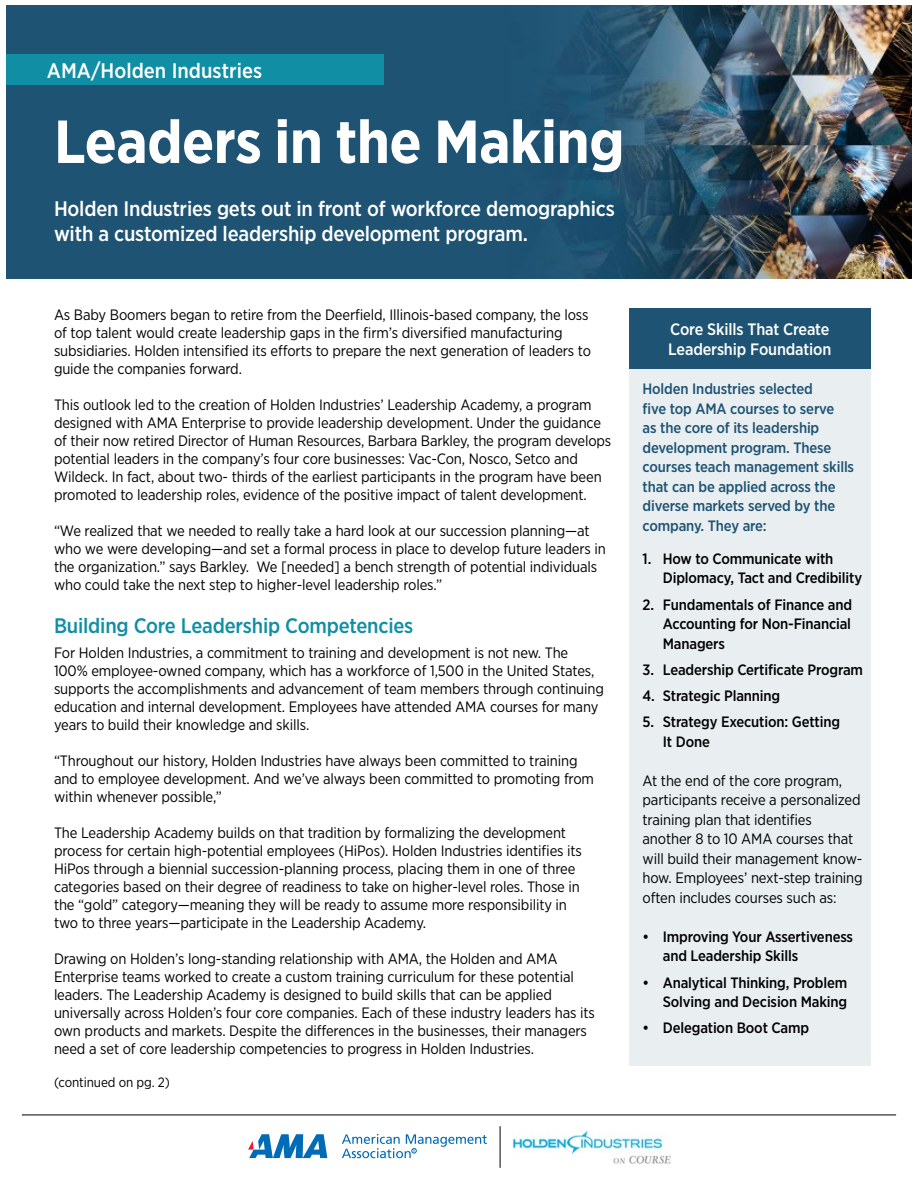
<style>
.page{position:relative;width:918px;height:1188px;background:#fff}
.page>*{position:absolute;margin:0;border:0;box-sizing:border-box;transform-origin:0 0}
.t1{font:700 60.6px "Gotham Narrow";letter-spacing:-.01em;color:#fff}
.t2{font:500 21px/25.5px "Gotham Narrow";letter-spacing:-.01em;color:#fff}
.t3{font:500 21px "Gotham Narrow";letter-spacing:-.01em;color:#108ea4}
.t4{font:500 16.5px/19.8px "Gotham Narrow";letter-spacing:-.01em;color:#fff}
.t5{font:15px/18px "Gotham Narrow";letter-spacing:-.01em;color:#000}
.t6{font:500 15px/19.5px "Gotham Narrow";letter-spacing:-.01em;color:#000}
.t7{font:500 15px/19.5px "Gotham Narrow";letter-spacing:-.01em;color:#1e5373}
.t8{font:13.5px "Gotham Narrow";letter-spacing:-.01em;color:#000}
</style>
<div class="page">
<img style="left:6px;top:6px;width:906px;height:273px">
<div style="left:6px;top:54px;width:378px;height:30px;background:#108ea4"></div>
<div style="left:629px;top:308px;width:242px;height:61px;background:#1e5373"></div>
<div style="left:629px;top:369px;width:242px;height:696px;background:#e9eef1"></div>
<hr style="left:22px;top:1115px;width:874px;height:1px;background:#000">
<img style="left:512px;top:1130px;width:159px;height:34px">
<hr style="left:500px;top:1126px;width:1px;height:42px;background:#000">
<svg style="left:248px;top:1134px;width:79px;height:24px"></svg>
<svg style="left:342px;top:1134px;width:145px;height:24px"></svg>
<h2 class="t2" style="left:47px;top:57px;width:217px">AMA/Holden Industries</h2>
<h1 class="t1" style="left:54px;top:103px;width:572px">Leaders in the Making</h1>
<h2 class="t2" style="left:54px;top:195px;width:562px">Holden Industries gets out in front of workforce demographics with a customized leadership development program.</h2>
<p class="t5" style="left:54px;top:306px;width:539px">As Baby Boomers began to retire from the Deerfield, Illinois-based company, the loss of top talent would create leadership gaps in the firm’s diversified manufacturing subsidiaries. Holden intensified its efforts to prepare the next generation of leaders to guide the companies forward.</p>
<p class="t5" style="left:54px;top:396px;width:559px">This outlook led to the creation of Holden Industries’ Leadership Academy, a program designed with AMA Enterprise to provide leadership development. Under the guidance of their now retired Director of Human Resources, Barbara Barkley, the program develops potential leaders in the company’s four core businesses: Vac-Con, Nosco, Setco and Wildeck. In fact, about two- thirds of the earliest participants in the program have been promoted to leadership roles, evidence of the positive impact of talent development.</p>
<p class="t5" style="left:54px;top:522px;width:553px">“We realized that we needed to really take a hard look at our succession planning—at who we were developing—and set a formal process in place to develop future leaders in the organization.” says Barkley. We [needed] a bench strength of potential individuals who could take the next step to higher-level leadership roles.”</p>
<h2 class="t3" style="left:54px;top:613px;width:361px">Building Core Leadership Competencies</h2>
<p class="t5" style="left:54px;top:644px;width:552px">For Holden Industries, a commitment to training and development is not new. The 100% employee-owned company, which has a workforce of 1,500 in the United States, supports the accomplishments and advancement of team members through continuing education and internal development. Employees have attended AMA courses for many years to build their knowledge and skills.</p>
<p class="t5" style="left:54px;top:752px;width:542px">“Throughout our history, Holden Industries have always been committed to training and to employee development. And we’ve always been committed to promoting from within whenever possible,”</p>
<p class="t5" style="left:54px;top:824px;width:530px">The Leadership Academy builds on that tradition by formalizing the development process for certain high-potential employees (HiPos). Holden Industries identifies its HiPos through a biennial succession-planning process, placing them in one of three categories based on their degree of readiness to take on higher-level roles. Those in the “gold” category—meaning they will be ready to assume more responsibility in two to three years—participate in the Leadership Academy.</p>
<p class="t5" style="left:54px;top:950px;width:543px">Drawing on Holden’s long-standing relationship with AMA, the Holden and AMA Enterprise teams worked to create a custom training curriculum for these potential leaders. The Leadership Academy is designed to build skills that can be applied universally across Holden’s four core companies. Each of these industry leaders has its own products and markets. Despite the differences in the businesses, their managers need a set of core leadership competencies to progress in Holden Industries.</p>
<p class="t8" style="left:54px;top:1073px;width:117px">(continued on pg. 2)</p>
<p class="t4" style="left:668px;top:319px;width:165px">Core Skills That Create<br>Leadership Foundation</p>
<p class="t7" style="left:643px;top:379px;width:213px">Holden Industries selected<br>five top AMA courses to serve<br>as the core of its leadership development program. These courses teach management skills that can be applied across the diverse markets served by the company. They are:</p>
<p class="t6" style="left:663px;top:549px;width:201px;text-indent:-20px">1. How to Communicate with<br>Diplomacy, Tact and Credibility</p>
<p class="t6" style="left:663px;top:594px;width:191px;text-align:justify;text-indent:-20px">2. Fundamentals of Finance and Accounting for Non-Financial Managers</p>
<p class="t6" style="left:643px;top:660px;width:222px">3. Leadership Certificate Program</p>
<p class="t6" style="left:643px;top:686px;width:139px">4. Strategic Planning</p>
<p class="t6" style="left:663px;top:712px;width:179px;text-indent:-20px">5. Strategy Execution: Getting<br>It Done</p>
<p class="t5" style="left:643px;top:771px;width:222px;line-height:19.5px">At the end of the core program, participants receive a personalized training plan that identifies another 8 to 10 AMA courses that will build their management know&shy;how. Employees’ next-step training often includes courses such as:</p>
<p class="t6" style="left:663px;top:927px;width:192px;text-indent:-20px">• Improving Your Assertiveness and Leadership Skills</p>
<p class="t6" style="left:643px;top:972px;width:206px;text-align:right">• Analytical Thinking, Problem<br>Solving and Decision Making</p>
<p class="t6" style="left:643px;top:1018px;width:168px">• Delegation Boot Camp</p>
</div>
